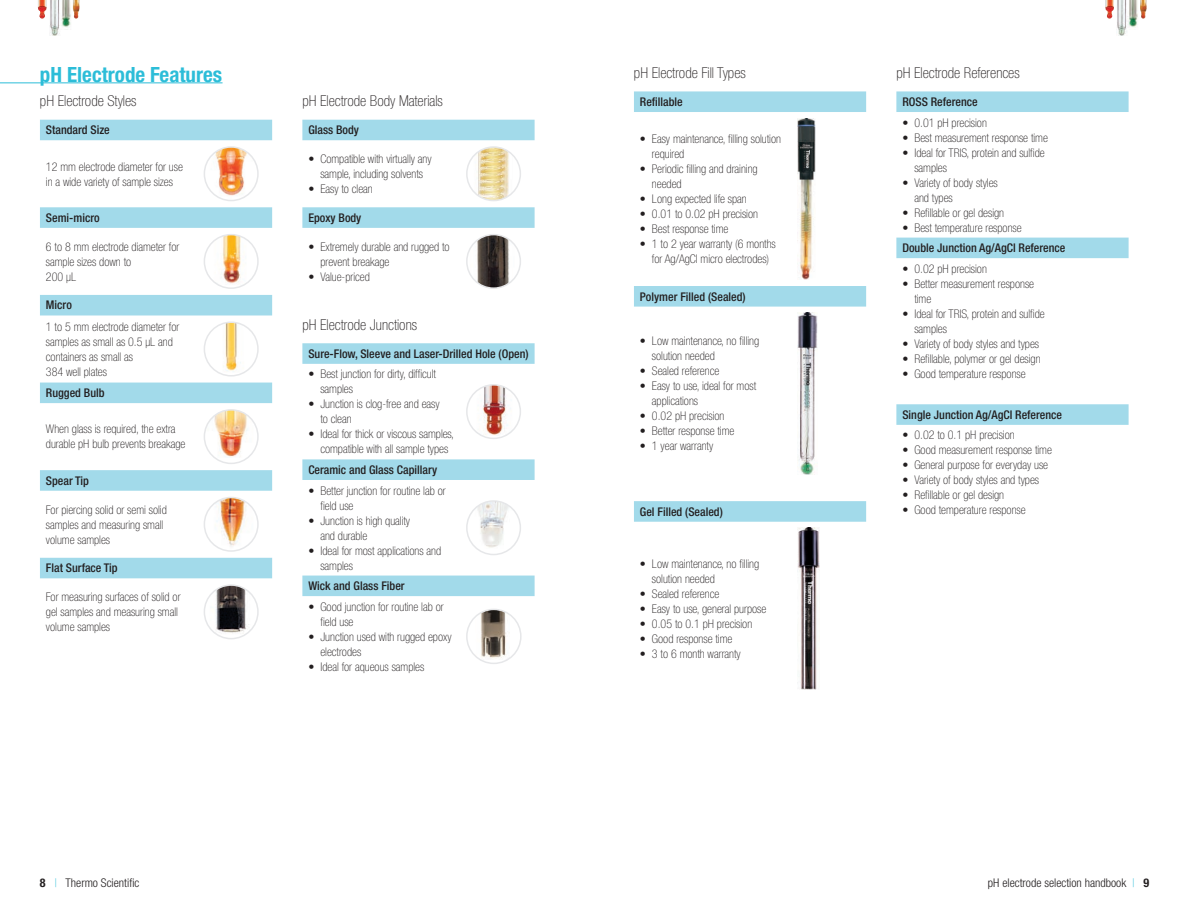
<style>
.page{position:relative;width:1188px;height:918px;background:#fff}
.page>*{position:absolute;margin:0;border:0;box-sizing:border-box;transform-origin:0 0}
.Headline_1{font:700 condensed 21px "Helvetica Neue LT Std";color:#2cbdd8}
.Headline_3{font:100 condensed 15px "Helvetica Neue LT Std";color:#231f20}
.Table_text{font:100 condensed 12px/15px "Helvetica Neue LT Std";color:#231f20}
.Table_header{font:500 condensed 12px "Helvetica Neue LT Std";color:#231f20}
.t1{font:300 condensed 12px "Helvetica Neue LT Std";color:#231f20}
.s1{font-weight:700}
.s2{font-weight:100;color:#2cbdd8}
</style>
<div class="page">
<img style="left:1105px;top:0;width:9px;height:19px">
<img style="left:1117px;top:0;width:11px;height:36px">
<img style="left:1128px;top:0;width:10px;height:28px">
<img style="left:1140px;top:0;width:7px;height:19px">
<img style="left:38px;top:0;width:9px;height:19px">
<img style="left:50px;top:0;width:10px;height:36px">
<img style="left:61px;top:0;width:12px;height:30px">
<img style="left:73px;top:0;width:7px;height:19px">
<svg style="left:40px;top:120px;width:232px;height:458px"></svg>
<img style="left:204px;top:147px;width:54px;height:52px">
<div style="left:204px;top:146px;width:55px;height:55px;border:2px solid #e6e7e9;border-radius:50%"></div>
<img style="left:205px;top:235px;width:53px;height:53px">
<div style="left:204px;top:234px;width:55px;height:55px;border:2px solid #e6e7e9;border-radius:50%"></div>
<img style="left:204px;top:322px;width:54px;height:51px">
<div style="left:204px;top:321px;width:55px;height:56px;border:2px solid #e6e7e9;border-radius:50%"></div>
<img style="left:207px;top:410px;width:48px;height:48px">
<div style="left:204px;top:409px;width:55px;height:55px;border:2px solid #e6e7e9;border-radius:50%"></div>
<img style="left:204px;top:497px;width:54px;height:54px">
<div style="left:204px;top:497px;width:55px;height:55px;border:2px solid #e6e7e9;border-radius:50%"></div>
<img style="left:210px;top:587px;width:40px;height:47px">
<div style="left:204px;top:584px;width:55px;height:55px;border:2px solid #e6e7e9;border-radius:50%"></div>
<svg style="left:302px;top:120px;width:233px;height:108px"></svg>
<img style="left:467px;top:147px;width:53px;height:54px">
<div style="left:466px;top:146px;width:55px;height:55px;border:2px solid #e6e7e9;border-radius:50%"></div>
<img style="left:470px;top:235px;width:45px;height:53px">
<div style="left:466px;top:234px;width:55px;height:55px;border:2px solid #e6e7e9;border-radius:50%"></div>
<svg style="left:302px;top:343px;width:233px;height:253px"></svg>
<img style="left:467px;top:385px;width:45px;height:51px">
<div style="left:466px;top:384px;width:55px;height:55px;border:2px solid #e6e7e9;border-radius:50%"></div>
<img style="left:469px;top:501px;width:48px;height:47px">
<div style="left:466px;top:500px;width:55px;height:55px;border:2px solid #e6e7e9;border-radius:50%"></div>
<img style="left:476px;top:609px;width:34px;height:51px">
<div style="left:466px;top:609px;width:56px;height:55px;border:2px solid #e6e7e9;border-radius:50%"></div>
<svg style="left:634px;top:91px;width:232px;height:431px"></svg>
<img style="left:798px;top:118px;width:17px;height:162px">
<img style="left:798px;top:313px;width:20px;height:162px">
<img style="left:798px;top:528px;width:21px;height:162px">
<svg style="left:896px;top:91px;width:233px;height:334px"></svg>
<hr style="left:0;top:82px;width:223px;height:1px;background:#2cbdd8">
<p class="Headline_1" style="left:40px;top:62px;width:184px">pH Electrode Features</p>
<p class="Headline_3" style="left:40px;top:93px;width:98px">pH Electrode Styles</p>
<p class="Headline_3" style="left:302px;top:93px;width:142px">pH Electrode Body Materials</p>
<p class="Table_header" style="left:46px;top:123px;width:65px">Standard Size</p>
<p class="Table_text" style="left:46px;top:159px;width:139px">12 mm electrode diameter for use in a wide variety of sample sizes</p>
<p class="Table_header" style="left:46px;top:210px;width:55px">Semi-micro</p>
<p class="Table_text" style="left:46px;top:239px;width:135px">6 to 8 mm electrode diameter for sample sizes down to<br>200 µL</p>
<p class="Table_header" style="left:46px;top:298px;width:27px">Micro</p>
<p class="Table_text" style="left:46px;top:319px;width:135px">1 to 5 mm electrode diameter for samples as small as 0.5 µL and containers as small as<br>384 well plates</p>
<p class="Table_header" style="left:46px;top:386px;width:60px">Rugged Bulb</p>
<p class="Table_text" style="left:46px;top:422px;width:141px">When glass is required, the extra durable pH bulb prevents breakage</p>
<p class="Table_header" style="left:46px;top:473px;width:45px">Spear Tip</p>
<p class="Table_text" style="left:46px;top:502px;width:122px">For piercing solid or semi solid samples and measuring small volume samples</p>
<p class="Table_header" style="left:46px;top:561px;width:73px">Flat Surface Tip</p>
<p class="Table_text" style="left:46px;top:589px;width:136px">For measuring surfaces of solid or gel samples and measuring small volume samples</p>
<p class="Table_header" style="left:308px;top:123px;width:52px">Glass Body</p>
<p class="Table_text" style="left:308px;top:151px;width:125px;text-align:center">• Compatible with virtually any sample, including solvents</p>
<p class="Table_text" style="left:308px;top:181px;width:66px">• Easy to clean</p>
<p class="Table_header" style="left:308px;top:210px;width:55px">Epoxy Body</p>
<p class="Table_text" style="left:320px;top:239px;width:131px;text-indent:-12px">• Extremely durable and rugged to prevent breakage</p>
<p class="Table_text" style="left:308px;top:269px;width:63px">• Value-priced</p>
<p class="Headline_3" style="left:302px;top:316px;width:116px">pH Electrode Junctions</p>
<p class="Table_header" style="left:308px;top:346px;width:222px">Sure-Flow, Sleeve and Laser-Drilled Hole (Open)</p>
<p class="Table_text" style="left:320px;top:367px;width:117px;text-indent:-12px">• Best junction for dirty, difficult samples</p>
<p class="Table_text" style="left:320px;top:397px;width:121px;text-indent:-12px">• Junction is clog-free and easy to clean</p>
<p class="Table_text" style="left:308px;top:427px;width:147px;text-align:center">• Ideal for thick or viscous samples, compatible with all sample types</p>
<p class="Table_header" style="left:308px;top:463px;width:130px">Ceramic and Glass Capillary</p>
<p class="Table_text" style="left:320px;top:483px;width:127px;text-indent:-12px">• Better junction for routine lab or field use</p>
<p class="Table_text" style="left:320px;top:513px;width:91px;text-indent:-12px">• Junction is high quality and durable</p>
<p class="Table_text" style="left:320px;top:543px;width:122px;text-indent:-12px">• Ideal for most applications and samples</p>
<p class="Table_header" style="left:308px;top:579px;width:98px">Wick and Glass Fiber</p>
<p class="Table_text" style="left:320px;top:599px;width:125px;text-indent:-12px">• Good junction for routine lab or field use</p>
<p class="Table_text" style="left:320px;top:629px;width:133px;text-indent:-12px">• Junction used with rugged epoxy electrodes</p>
<p class="Table_text" style="left:308px;top:659px;width:117px">• Ideal for aqueous samples</p>
<p class="Headline_3" style="left:634px;top:65px;width:113px">pH Electrode Fill Types</p>
<p class="Headline_3" style="left:896px;top:65px;width:125px">pH Electrode References</p>
<p class="Table_header" style="left:640px;top:95px;width:44px">Refillable</p>
<p class="Table_text" style="left:652px;top:131px;width:131px;text-indent:-12px">• Easy maintenance, filling solution required</p>
<p class="Table_text" style="left:652px;top:161px;width:107px;text-indent:-12px">• Periodic filling and draining needed</p>
<p class="Table_text" style="left:640px;top:191px;width:108px">• Long expected life span</p>
<p class="Table_text" style="left:640px;top:206px;width:120px">• 0.01 to 0.02 pH precision</p>
<p class="Table_text" style="left:640px;top:221px;width:90px">• Best response time</p>
<p class="Table_text" style="left:640px;top:236px;width:137px;text-align:center">• 1 to 2 year warranty (6 months for Ag/AgCl micro electrodes)</p>
<p class="Table_header" style="left:640px;top:289px;width:107px">Polymer Filled (Sealed)</p>
<p class="Table_text" style="left:652px;top:334px;width:109px;text-indent:-12px">• Low maintenance, no filling solution needed</p>
<p class="Table_text" style="left:640px;top:364px;width:81px">• Sealed reference</p>
<p class="Table_text" style="left:652px;top:379px;width:106px;text-indent:-12px">• Easy to use, ideal for most applications</p>
<p class="Table_text" style="left:640px;top:409px;width:86px">• 0.02 pH precision</p>
<p class="Table_text" style="left:640px;top:424px;width:96px">• Better response time</p>
<p class="Table_text" style="left:640px;top:439px;width:75px">• 1 year warranty</p>
<p class="Table_header" style="left:902px;top:95px;width:77px">ROSS Reference</p>
<p class="Table_text" style="left:902px;top:115px;width:86px">• 0.01 pH precision</p>
<p class="Table_text" style="left:902px;top:130px;width:147px">• Best measurement response time</p>
<p class="Table_text" style="left:914px;top:145px;width:132px;text-indent:-12px">• Ideal for TRIS, protein and sulfide samples</p>
<p class="Table_text" style="left:914px;top:175px;width:85px;text-indent:-12px">• Variety of body styles and types</p>
<p class="Table_text" style="left:902px;top:205px;width:103px">• Refillable or gel design</p>
<p class="Table_text" style="left:902px;top:220px;width:121px">• Best temperature response</p>
<p class="Table_header" style="left:902px;top:241px;width:164px">Double Junction Ag/AgCl Reference</p>
<p class="Table_text" style="left:902px;top:261px;width:86px">• 0.02 pH precision</p>
<p class="Table_text" style="left:914px;top:276px;width:121px;text-indent:-12px">• Better measurement response time</p>
<p class="Table_text" style="left:914px;top:306px;width:132px;text-indent:-12px">• Ideal for TRIS, protein and sulfide samples</p>
<p class="Table_text" style="left:902px;top:336px;width:138px">• Variety of body styles and types</p>
<p class="Table_text" style="left:902px;top:351px;width:140px">• Refillable, polymer or gel design</p>
<p class="Table_text" style="left:902px;top:366px;width:125px">• Good temperature response</p>
<p class="Table_header" style="left:902px;top:407px;width:161px">Single Junction Ag/AgCl Reference</p>
<p class="Table_text" style="left:902px;top:428px;width:114px">• 0.02 to 0.1 pH precision</p>
<p class="Table_text" style="left:902px;top:443px;width:151px">• Good measurement response time</p>
<p class="Table_text" style="left:902px;top:458px;width:147px">• General purpose for everyday use</p>
<p class="Table_text" style="left:902px;top:473px;width:138px">• Variety of body styles and types</p>
<p class="Table_text" style="left:902px;top:488px;width:103px">• Refillable or gel design</p>
<p class="Table_text" style="left:902px;top:503px;width:125px">• Good temperature response</p>
<p class="Table_header" style="left:640px;top:504px;width:84px">Gel Filled (Sealed)</p>
<p class="Table_text" style="left:652px;top:556px;width:109px;text-indent:-12px">• Low maintenance, no filling solution needed</p>
<p class="Table_text" style="left:640px;top:586px;width:81px">• Sealed reference</p>
<p class="Table_text" style="left:640px;top:601px;width:128px">• Easy to use, general purpose</p>
<p class="Table_text" style="left:640px;top:616px;width:114px">• 0.05 to 0.1 pH precision</p>
<p class="Table_text" style="left:640px;top:631px;width:94px">• Good response time</p>
<p class="Table_text" style="left:640px;top:646px;width:102px">• 3 to 6 month warranty</p>
<p class="t1" style="left:40px;top:875px;width:101px"><span class="s1">8</span> <span class="s2">|</span> Thermo Scientific</p>
<p class="t1" style="left:988px;top:875px;width:163px">pH electrode selection handbook <span class="s2">|</span> <span class="s1">9</span></p>
</div>
